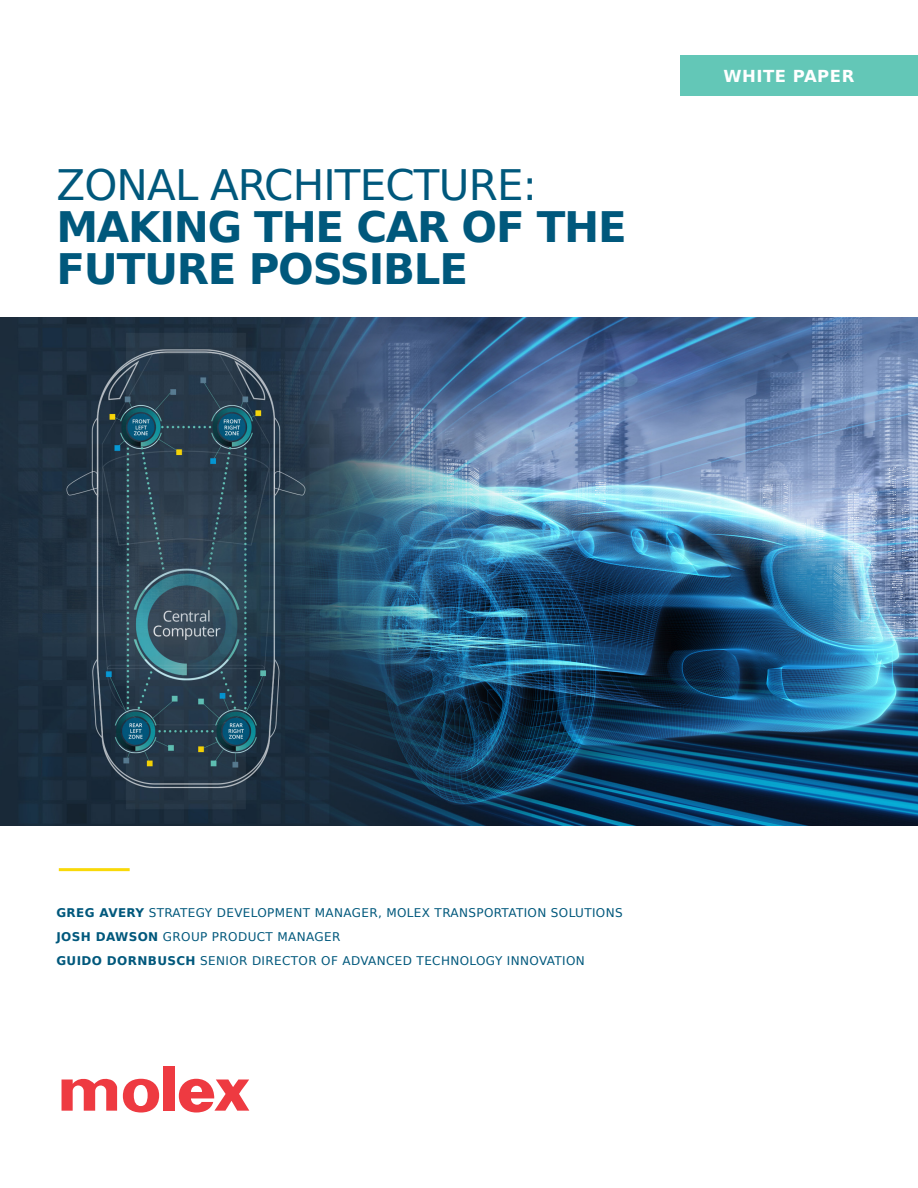
<style>
.page{position:relative;width:918px;height:1188px;background:#fff}
.page>*{position:absolute;margin:0;border:0;box-sizing:border-box;transform-origin:0 0}
.Cover_Header_1{font:700 42px/42px "Bitstream Vera Sans";letter-spacing:-.03em;color:#00587c}
.Literature_Type{font:700 16.5px "Bitstream Vera Sans";letter-spacing:.03em;color:#fff}
.t1{font:12px "Bitstream Vera Sans";letter-spacing:.03em;color:#00587c}
.s1{font-weight:400}
.s2{font-weight:700}
</style>
<div class="page">
<div style="left:163px;top:1066px;width:11px;height:45px;background:#ee3a41"></div>
<svg style="left:123px;top:1079px;width:36px;height:34px"></svg>
<svg style="left:62px;top:1078px;width:55px;height:33px"></svg>
<svg style="left:179px;top:1079px;width:70px;height:34px"></svg>
<div style="left:680px;top:56px;width:238px;height:40px;background:#63c7b7"></div>
<img style="left:0;top:318px;width:918px;height:507px">
<hr style="left:59px;top:868px;width:71px;height:3px;background:#f9d908">
<p class="Cover_Header_1" style="left:56px;top:164px;width:572px"><span class="s1">ZONAL ARCHITECTURE:<br></span>MAKING THE CAR OF THE<br>FUTURE POSSIBLE</p>
<p class="Literature_Type" style="left:724px;top:66px;width:132px">WHITE PAPER</p>
<p class="t1" style="left:56px;top:905px;width:568px"><span class="s2">GREG AVERY</span> STRATEGY DEVELOPMENT MANAGER, MOLEX TRANSPORTATION SOLUTIONS</p>
<p class="t1" style="left:56px;top:929px;width:285px"><span class="s2">JOSH DAWSON</span> GROUP PRODUCT MANAGER</p>
<p class="t1" style="left:56px;top:953px;width:530px"><span class="s2">GUIDO DORNBUSCH</span> SENIOR DIRECTOR OF ADVANCED TECHNOLOGY INNOVATION</p>
</div>
